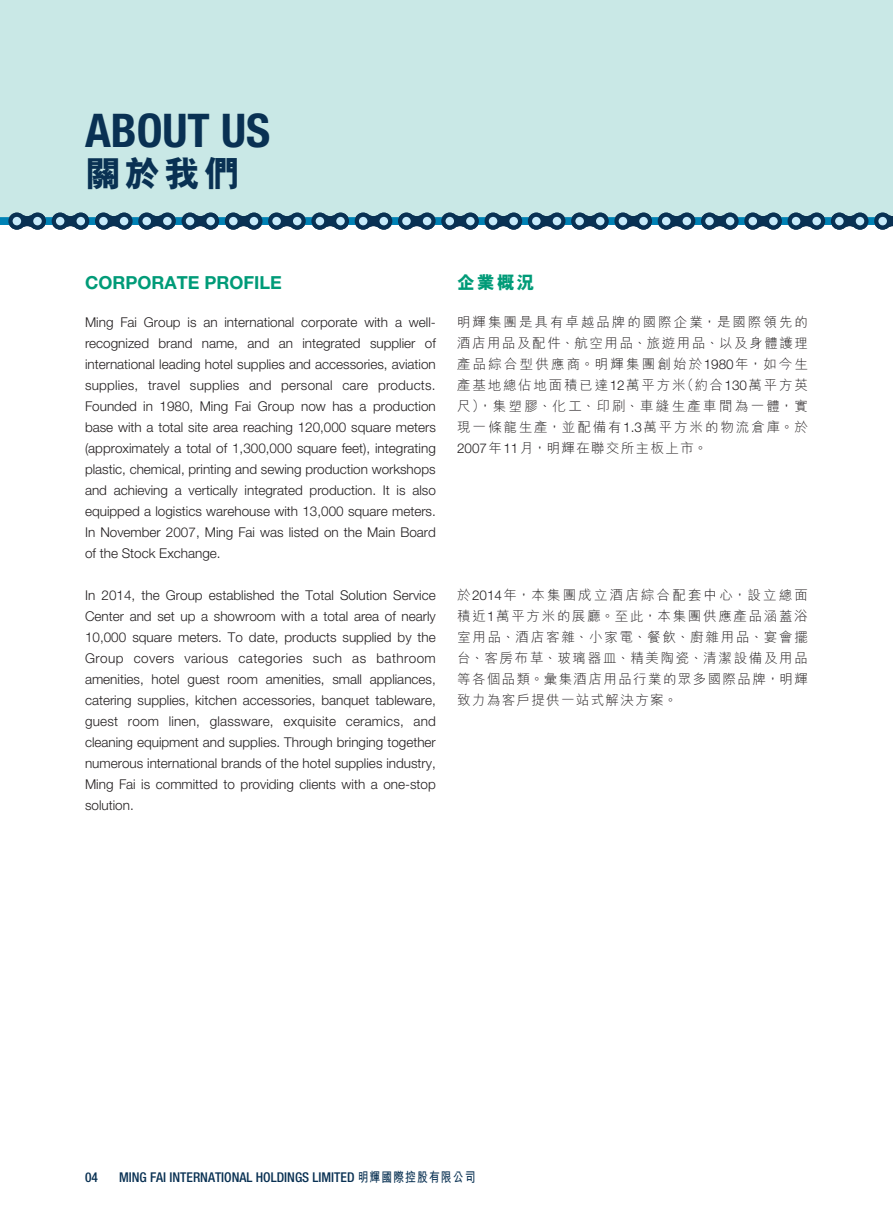
<style>
.page{position:relative;width:893px;height:1212px;background:#fff}
.page>*{position:absolute;margin:0;border:0;box-sizing:border-box;transform-origin:0 0}
.t1{font:700 condensed 46.5px "Helvetica Neue LT Std";color:#093153}
.t2{font:800 36px "M Hei HK";color:#093153}
.t3{font:700 18px "Helvetica Neue LT Std";color:#009b78}
.t4{font:800 18px "M Hei HK";color:#009b78}
.t5{font:300 13.5px/21px "Helvetica Neue LT Std";color:#231f20;text-align:justify}
.t6{font:300 13.5px/21px "M Hei HK";letter-spacing:.105em;color:#231f20;text-align:justify}
.t7{font:500 condensed 13.5px "Helvetica Neue LT Std";color:#093153}
.s1{font-family:"Helvetica Neue LT Std"}
.s2{font-family:"M Hei HK";font-weight:700;font-stretch:normal}
</style>
<div class="page">
<div style="left:0;top:0;width:893px;height:221px;background:#c9e8e6"></div>
<svg style="left:0;top:213px;width:893px;height:17px"></svg>
<div style="left:878px;top:217px;width:9px;height:8px;background:#c6eafa;border-radius:50%"></div>
<h1 class="t1" style="left:85px;top:103px;width:187px">ABOUT US</h1>
<h2 class="t2" style="left:85px;top:155px;width:156px">關於我們</h2>
<h3 class="t3" style="left:85px;top:272px;width:198px">CORPORATE PROFILE</h3>
<p class="t5" style="left:85px;top:312px;width:352px">Ming Fai Group is an international corporate with a well&shy;recognized brand name, and an integrated supplier of international leading hotel supplies and accessories, aviation supplies, travel supplies and personal care products.<br>Founded in 1980, Ming Fai Group now has a production base with a total site area reaching 120,000 square meters (approximately a total of 1,300,000 square feet), integrating plastic, chemical, printing and sewing production workshops and achieving a vertically integrated production. It is also equipped a logistics warehouse with 13,000 square meters.<br>In November 2007, Ming Fai was listed on the Main Board of the Stock Exchange.</p>
<p class="t5" style="left:85px;top:585px;width:352px">In 2014, the Group established the Total Solution Service Center and set up a showroom with a total area of nearly 10,000 square meters. To date, products supplied by the Group covers various categories such as bathroom amenities, hotel guest room amenities, small appliances, catering supplies, kitchen accessories, banquet tableware, guest room linen, glassware, exquisite ceramics, and cleaning equipment and supplies. Through bringing together numerous international brands of the hotel supplies industry, Ming Fai is committed to providing clients with a one-stop solution.</p>
<h3 class="t4" style="left:457px;top:274px;width:79px">企業概況</h3>
<p class="t6" style="left:457px;top:312px;width:352px">明輝集團是具有卓越品牌的國際企業，是國際領先的酒店用品及配件、航空用品、旅遊用品、以及身體護理產品綜合型供應商。明輝集團創始於<span class="s1">1980</span>年，如今生產基地總佔地面積已達<span class="s1">12</span>萬平方米（約合<span class="s1">130</span>萬平方英尺），集塑膠、化工、印刷、車縫生產車間為一體，實現一條龍生產，並配備有<span class="s1">1.3</span>萬平方米的物流倉庫。於<span class="s1">2007</span>年<span class="s1">11</span>月，明輝在聯交所主板上市。</p>
<p class="t6" style="left:457px;top:585px;width:352px">於<span class="s1">2014</span>年，本集團成立酒店綜合配套中心，設立總面積近<span class="s1">1</span>萬平方米的展廳。至此，本集團供應產品涵蓋浴室用品、酒店客雜、小家電、餐飲、廚雜用品、宴會擺台、客房布草、玻璃器皿、精美陶瓷、清潔設備及用品等各個品類。彙集酒店用品行業的眾多國際品牌，明輝致力為客戶提供一站式解決方案。</p>
<p class="t7" style="left:85px;top:1169px;width:14px">04</p>
<p class="t7" style="left:119px;top:1169px;width:358px">MING FAI INTERNATIONAL HOLDINGS LIMITED <span class="s2">明輝國際控股有限公司</span></p>
</div>
